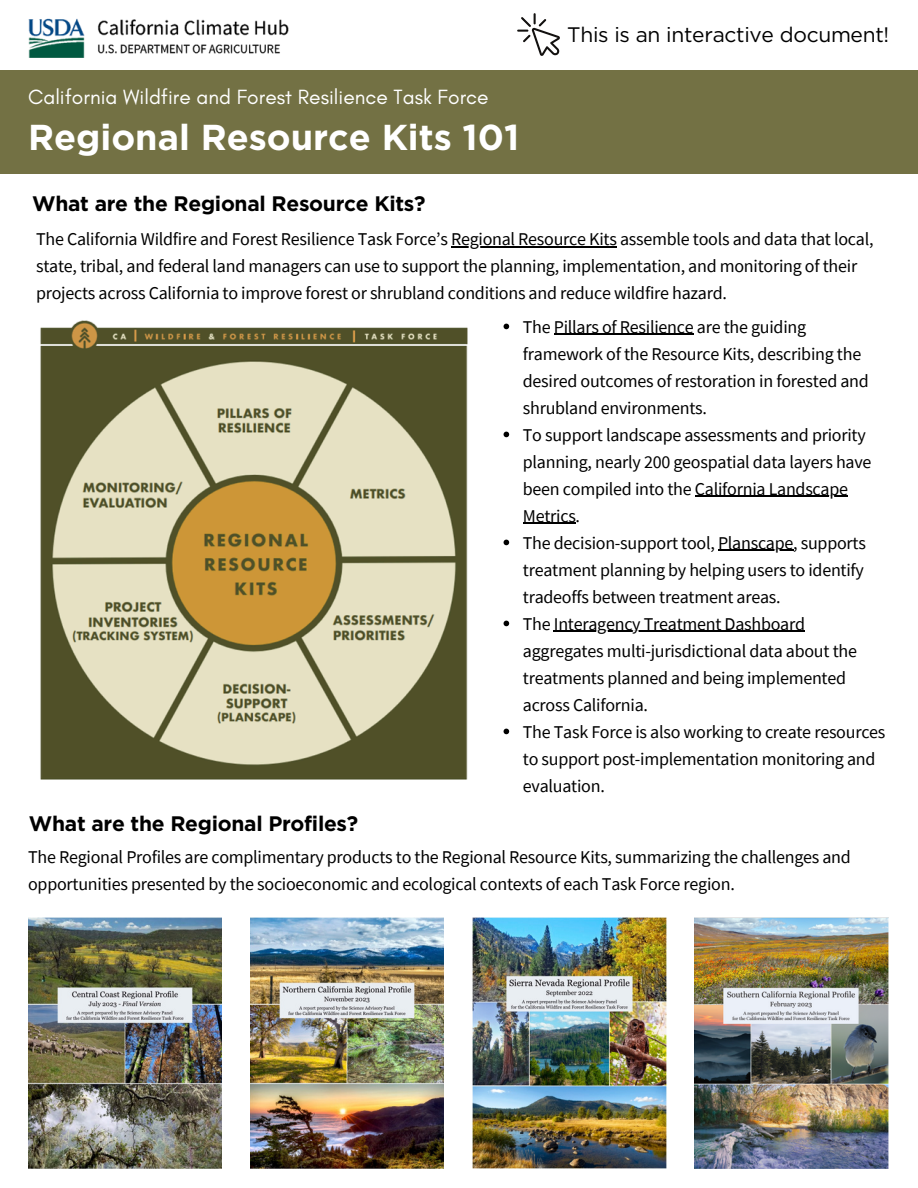
<style>
.page{position:relative;width:918px;height:1188px;background:#fff}
.page>*{position:absolute;margin:0;border:0;box-sizing:border-box;transform-origin:0 0}
.t1{font:700 36px "Gotham";color:#fff}
.t2{font:700 21px "Gotham";letter-spacing:-.015em;color:#000}
.t3{font:21px "Glacial Indifference";color:#fff}
.t4{font:21px "Gotham";letter-spacing:-.015em;color:#000}
.t5{font:18px/27px "Source Sans Pro";letter-spacing:-.015em;color:#000}
</style>
<div class="page">
<div style="left:0;top:70px;width:918px;height:103px;background:#737144"></div>
<img style="left:28px;top:18px;width:261px;height:39px">
<img style="left:250px;top:918px;width:194px;height:251px">
<img style="left:472px;top:918px;width:194px;height:251px">
<img style="left:695px;top:918px;width:193px;height:251px">
<img style="left:28px;top:918px;width:194px;height:251px">
<img style="left:40px;top:320px;width:428px;height:460px">
<svg style="left:517px;top:13px;width:43px;height:43px"></svg>
<svg style="left:504px;top:324px;width:5px;height:5px"></svg>
<hr style="left:554px;top:334px;width:140px;height:1px;background:#000">
<svg style="left:504px;top:432px;width:5px;height:5px"></svg>
<hr style="left:695px;top:496px;width:153px;height:1px;background:#000">
<hr style="left:523px;top:523px;width:53px;height:1px;background:#000">
<svg style="left:504px;top:540px;width:5px;height:5px"></svg>
<hr style="left:718px;top:550px;width:75px;height:1px;background:#000">
<svg style="left:504px;top:621px;width:5px;height:5px"></svg>
<hr style="left:554px;top:631px;width:251px;height:1px;background:#000">
<svg style="left:504px;top:729px;width:5px;height:5px"></svg>
<hr style="left:451px;top:246px;width:166px;height:1px;background:#000">
<h2 class="t3" style="left:28px;top:84px;width:462px">California Wildfire and Forest Resilience Task Force</h2>
<p class="t1" style="left:28px;top:115px;width:493px">Regional Resource Kits 101</p>
<p class="t2" style="left:32px;top:190px;width:395px">What are the Regional Resource Kits?</p>
<p class="t4" style="left:567px;top:21px;width:324px">This is an interactive document!</p>
<p class="t5" style="left:36px;top:225px;width:839px">The California Wildfire and Forest Resilience Task Force’s Regional Resource Kits assemble tools and data that local,</p>
<p class="t5" style="left:36px;top:252px;width:823px">state, tribal, and federal land managers can use to support the planning, implementation, and monitoring of their projects across California to improve forest or shrubland conditions and reduce wildfire hazard.</p>
<p class="t2" style="left:29px;top:811px;width:331px">What are the Regional Profiles?</p>
<p class="t5" style="left:523px;top:313px;width:347px">The Pillars of Resilience are the guiding framework of the Resource Kits, describing the desired outcomes of restoration in forested and shrubland environments.</p>
<p class="t5" style="left:523px;top:421px;width:350px">To support landscape assessments and priority planning, nearly 200 geospatial data layers have been compiled into the California Landscape</p>
<p class="t5" style="left:523px;top:502px;width:345px">Metrics.<br>The decision-support tool, Planscape, supports</p>
<p class="t5" style="left:523px;top:556px;width:343px">treatment planning by helping users to identify tradeoffs between treatment areas.<br>The Interagency Treatment Dashboard</p>
<p class="t5" style="left:523px;top:637px;width:364px">aggregates multi-jurisdictional data about the treatments planned and being implemented across California.<br>The Task Force is also working to create resources</p>
<h2 class="t5" style="left:523px;top:745px;width:354px">to support post-implementation monitoring and evaluation.</h2>
<h1 class="t5" style="left:28px;top:843px;width:824px">The Regional Profiles are complimentary products to the Regional Resource Kits, summarizing the challenges and opportunities presented by the socioeconomic and ecological contexts of each Task Force region.</h1>
</div>
